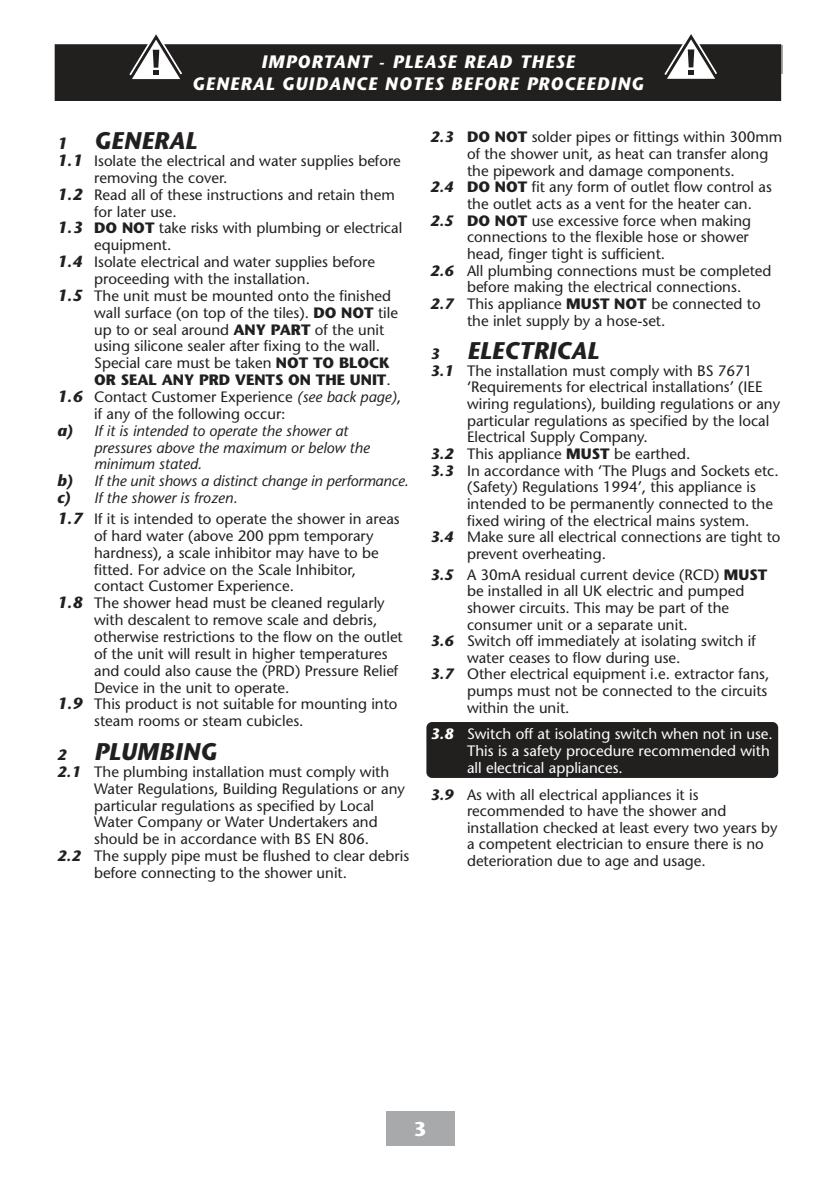
<style>
.page{position:relative;width:840px;height:1191px;background:#fff}
.page>*{position:absolute;margin:0;border:0;box-sizing:border-box;transform-origin:0 0}
.t1{font:italic 700 24px "Stone Sans Std";color:#221f1f}
.t2{font:700 20px "Stone Sans Std";color:#fff}
.t3{font:italic 700 18px/21.6px "Stone Sans Std";letter-spacing:.05em;color:#fff;text-align:center}
.t4{font:700 18px "Stone Sans Std";letter-spacing:.05em;color:#fff}
.t5{font:500 15px/16.6px "Stone Sans Std";color:#221f1f}
.t6{font:italic 500 15px "Stone Sans Std";color:#221f1f}
.t7{font:500 15px/16.6px "Stone Sans Std";color:#fff}
.t8{font:700 15px "Stone Sans Std";color:#221f1f}
.s1{font-size:16px}
.s2{font-weight:700;font-style:italic;font-size:16px}
.s3{font-weight:700}
.s4{font-weight:500}
.s5{font-style:italic}
.s6{font-weight:700;font-size:16px}
.s7{font-size:15px}
.s8{font-weight:700;font-style:italic}
</style>
<div class="page">
<div style="left:386px;top:1111px;width:68px;height:34px;background:#a7a9ab"></div>
<div style="left:426px;top:722px;width:351px;height:56px;background:#221f1f;border-radius:6px"></div>
<div style="left:55px;top:45px;width:725px;height:55px;background:#221f1f"></div>
<div style="left:55px;top:44px;width:725px;height:57px;border:1px solid #221f1f"></div>
<svg style="left:124px;top:34px;width:63px;height:46px"></svg>
<svg style="left:659px;top:34px;width:63px;height:45px"></svg>
<p class="t4" style="left:344px;top:49px;width:153px">Electric shower</p>
<p class="t3" style="left:192px;top:51px;width:453px">IMPORTANT - PLEASE READ THESE<br>GENERAL GUIDANCE NOTES BEFORE PROCEEDING</p>
<h1 class="t1" style="left:57px;top:131px;width:141px"><span class="s1">1</span> GENERAL</h1>
<p class="t5" style="left:57px;top:154px;width:345px"><span class="s2">1.1</span> Isolate the electrical and water supplies before</p>
<p class="t5" style="left:94px;top:171px;width:135px">removing the cover.</p>
<p class="t5" style="left:57px;top:188px;width:339px"><span class="s2">1.2</span> Read all of these instructions and retain them</p>
<p class="t5" style="left:94px;top:204px;width:84px">for later use.</p>
<p class="t5" style="left:57px;top:221px;width:346px"><span class="s2">1.3</span> <span class="s3">DO NOT</span> take risks with plumbing or electrical</p>
<p class="t5" style="left:94px;top:238px;width:79px">equipment.</p>
<p class="t5" style="left:57px;top:255px;width:319px"><span class="s2">1.4</span> Isolate electrical and water supplies before</p>
<p class="t5" style="left:94px;top:272px;width:217px">proceeding with the installation.</p>
<p class="t5" style="left:57px;top:289px;width:335px"><span class="s2">1.5</span> The unit must be mounted onto the finished</p>
<p class="t5" style="left:94px;top:306px;width:305px">wall surface (on top of the tiles). <span class="s3">DO NOT</span> tile</p>
<p class="t5" style="left:94px;top:322px;width:291px">up to or seal around <span class="s3">ANY PART</span> of the unit</p>
<p class="t5" style="left:94px;top:339px;width:287px">using silicone sealer after fixing to the wall.</p>
<p class="t5" style="left:94px;top:356px;width:297px">Special care must be taken <span class="s3">NOT TO BLOCK</span></p>
<p class="t8" style="left:94px;top:371px;width:298px">OR SEAL ANY PRD VENTS ON THE UNIT<span class="s4">.</span></p>
<p class="t5" style="left:57px;top:390px;width:345px"><span class="s2">1.6</span> Contact Customer Experience <span class="s5">(see back page)</span>,</p>
<p class="t5" style="left:94px;top:407px;width:193px">if any of the following occur:</p>
<p class="t6" style="left:57px;top:425px;width:292px"><span class="s6">a)</span> If it is intended to operate the shower at</p>
<p class="t6" style="left:94px;top:441px;width:277px">pressures above the maximum or below the</p>
<p class="t6" style="left:94px;top:458px;width:109px">minimum stated.</p>
<p class="t6" style="left:57px;top:475px;width:353px"><span class="s6">b)</span> If the unit shows a distinct change in performance.</p>
<p class="t6" style="left:57px;top:492px;width:182px"><span class="s6">c)</span> If the shower is frozen.</p>
<p class="t5" style="left:57px;top:512px;width:344px"><span class="s2">1.7</span> If it is intended to operate the shower in areas</p>
<p class="t5" style="left:94px;top:529px;width:280px">of hard water (above 200 ppm temporary</p>
<p class="t5" style="left:94px;top:546px;width:286px">hardness), a scale inhibitor may have to be</p>
<p class="t5" style="left:94px;top:562px;width:263px">fitted. For advice on the Scale Inhibitor,</p>
<p class="t5" style="left:94px;top:579px;width:201px">contact Customer Experience.</p>
<p class="t5" style="left:57px;top:596px;width:329px"><span class="s2">1.8</span> The shower head must be cleaned regularly</p>
<p class="t5" style="left:94px;top:613px;width:284px">with descalent to remove scale and debris,</p>
<p class="t5" style="left:94px;top:630px;width:310px">otherwise restrictions to the flow on the outlet</p>
<p class="t5" style="left:94px;top:647px;width:295px">of the unit will result in higher temperatures</p>
<p class="t5" style="left:94px;top:664px;width:305px">and could also cause the (PRD) Pressure Relief</p>
<p class="t5" style="left:94px;top:680px;width:197px">Device in the unit to operate.</p>
<p class="t5" style="left:57px;top:697px;width:342px"><span class="s2">1.9</span> This product is not suitable for mounting into</p>
<p class="t5" style="left:94px;top:714px;width:211px">steam rooms or steam cubicles.</p>
<h1 class="t1" style="left:57px;top:742px;width:161px"><span class="s7">2</span> PLUMBING</h1>
<p class="t5" style="left:57px;top:765px;width:333px"><span class="s8">2.1</span> The plumbing installation must comply with</p>
<p class="t5" style="left:94px;top:782px;width:312px">Water Regulations, Building Regulations or any</p>
<p class="t5" style="left:94px;top:798px;width:281px">particular regulations as specified by Local</p>
<p class="t5" style="left:94px;top:815px;width:285px">Water Company or Water Undertakers and</p>
<p class="t5" style="left:94px;top:832px;width:276px">should be in accordance with BS EN 806.</p>
<p class="t5" style="left:57px;top:849px;width:353px"><span class="s8">2.2</span> The supply pipe must be flushed to clear debris</p>
<p class="t5" style="left:94px;top:865px;width:254px">before connecting to the shower unit.</p>
<p class="t5" style="left:430px;top:130px;width:353px"><span class="s8">2.3</span> <span class="s3">DO NOT</span> solder pipes or fittings within 300mm</p>
<p class="t5" style="left:467px;top:147px;width:303px">of the shower unit, as heat can transfer along</p>
<p class="t5" style="left:467px;top:164px;width:269px">the pipework and damage components.</p>
<p class="t5" style="left:430px;top:180px;width:343px"><span class="s8">2.4</span> <span class="s3">DO NOT</span> fit any form of outlet flow control as</p>
<p class="t5" style="left:467px;top:197px;width:286px">the outlet acts as a vent for the heater can.</p>
<p class="t5" style="left:430px;top:214px;width:322px"><span class="s8">2.5</span> <span class="s3">DO NOT</span> use excessive force when making</p>
<p class="t5" style="left:467px;top:230px;width:283px">connections to the flexible hose or shower</p>
<p class="t5" style="left:467px;top:247px;width:200px">head, finger tight is sufficient.</p>
<p class="t5" style="left:430px;top:264px;width:343px"><span class="s8">2.6</span> All plumbing connections must be completed</p>
<p class="t5" style="left:467px;top:280px;width:275px">before making the electrical connections.</p>
<p class="t5" style="left:430px;top:297px;width:332px"><span class="s8">2.7</span> This appliance <span class="s3">MUST NOT</span> be connected to</p>
<p class="t5" style="left:467px;top:314px;width:200px">the inlet supply by a hose-set.</p>
<h1 class="t1" style="left:430px;top:341px;width:170px"><span class="s7">3</span> ELECTRICAL</h1>
<p class="t5" style="left:430px;top:364px;width:324px"><span class="s8">3.1</span> The installation must comply with BS 7671</p>
<p class="t5" style="left:467px;top:380px;width:297px">‘Requirements for electrical installations’ (IEE</p>
<p class="t5" style="left:467px;top:397px;width:314px">wiring regulations), building regulations or any</p>
<p class="t5" style="left:467px;top:413px;width:303px">particular regulations as specified by the local</p>
<p class="t5" style="left:467px;top:430px;width:182px">Electrical Supply Company.</p>
<p class="t5" style="left:430px;top:447px;width:262px"><span class="s8">3.2</span> This appliance <span class="s3">MUST</span> be earthed.</p>
<p class="t5" style="left:430px;top:463px;width:350px"><span class="s8">3.3</span> In accordance with ‘The Plugs and Sockets etc.</p>
<p class="t5" style="left:467px;top:480px;width:290px">(Safety) Regulations 1994’, this appliance is</p>
<p class="t5" style="left:467px;top:497px;width:307px">intended to be permanently connected to the</p>
<p class="t5" style="left:467px;top:513px;width:284px">fixed wiring of the electrical mains system.</p>
<p class="t5" style="left:430px;top:530px;width:352px"><span class="s8">3.4</span> Make sure all electrical connections are tight to</p>
<p class="t5" style="left:467px;top:547px;width:140px">prevent overheating.</p>
<p class="t5" style="left:430px;top:567px;width:338px"><span class="s8">3.5</span> A 30mA residual current device (RCD) <span class="s3">MUST</span></p>
<p class="t5" style="left:467px;top:584px;width:279px">be installed in all UK electric and pumped</p>
<p class="t5" style="left:467px;top:601px;width:263px">shower circuits. This may be part of the</p>
<p class="t5" style="left:467px;top:617px;width:222px">consumer unit or a separate unit.</p>
<p class="t5" style="left:430px;top:634px;width:327px"><span class="s8">3.6</span> Switch off immediately at isolating switch if</p>
<p class="t5" style="left:467px;top:651px;width:215px">water ceases to flow during use.</p>
<p class="t5" style="left:430px;top:667px;width:341px"><span class="s8">3.7</span> Other electrical equipment i.e. extractor fans,</p>
<p class="t5" style="left:467px;top:684px;width:302px">pumps must not be connected to the circuits</p>
<p class="t5" style="left:467px;top:701px;width:104px">within the unit.</p>
<p class="t7" style="left:467px;top:727px;width:307px;text-indent:-37px"><span class="s8">3.8</span> Switch off at isolating switch when not in use.<br>This is a safety procedure recommended with all electrical appliances.</p>
<p class="t5" style="left:467px;top:787px;width:312px;text-indent:-37px"><span class="s8">3.9</span> As with all electrical appliances it is recommended to have the shower and installation checked at least every two years by a competent electrician to ensure there is no deterioration due to age and usage.</p>
<h2 class="t2" style="left:413px;top:1121px;width:14px">3</h2>
</div>
